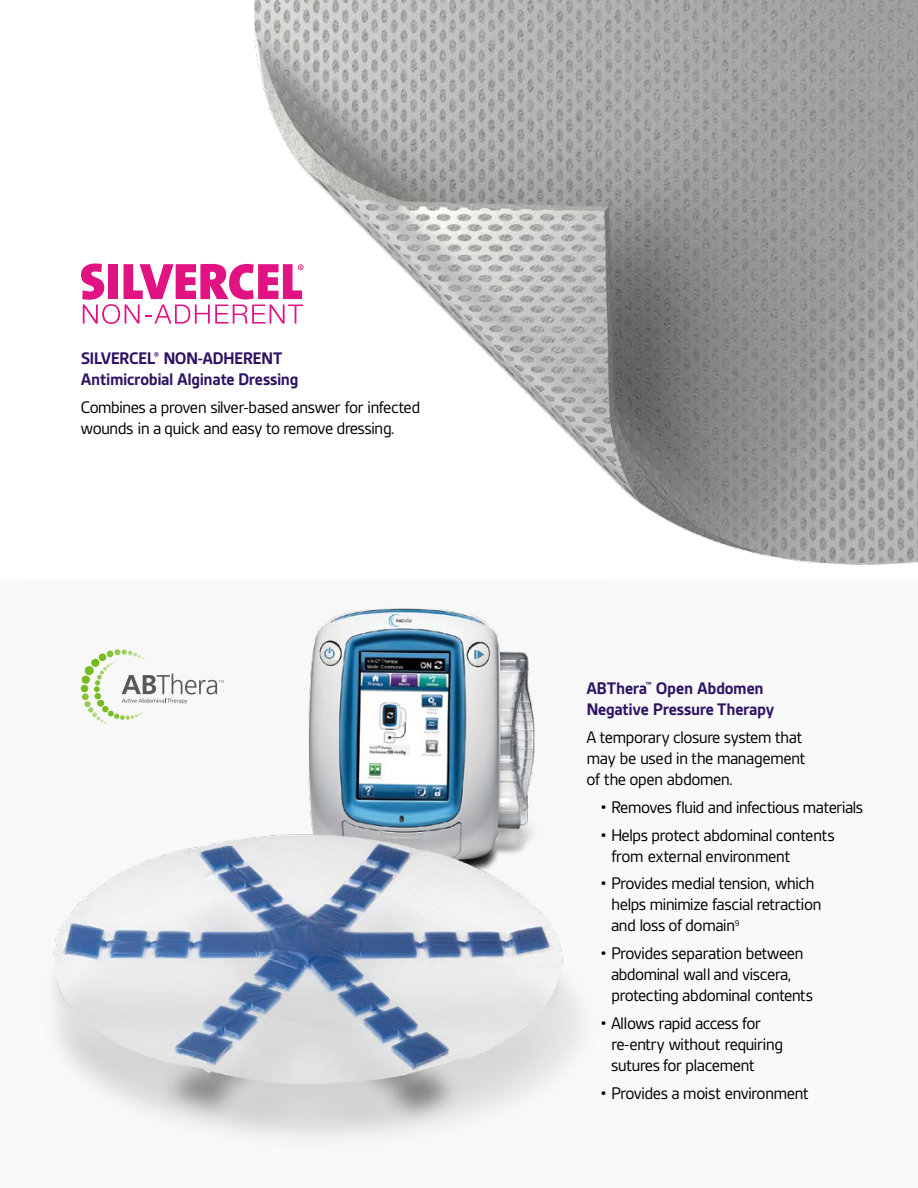
<style>
.page{position:relative;width:918px;height:1188px;background:#fff}
.page>*{position:absolute;margin:0;border:0;box-sizing:border-box;transform-origin:0 0}
.t1{font:18px/21px "Gesta";letter-spacing:-.035em;color:#000}
.t2{font:700 18px/21px "Gesta";letter-spacing:-.02em;color:#2e1363}
.t3{font:700 7.8px "Gesta";color:#2e1363}
</style>
<div class="page">
<div style="left:0;top:579px;width:918px;height:609px;background:#f8f9f8"></div>
<img style="left:246px;top:0;width:672px;height:565px">
<svg style="left:81px;top:264px;width:223px;height:60px"></svg>
<img style="left:53px;top:608px;width:528px;height:529px">
<div style="left:81px;top:685px;width:7px;height:7px;background:#77bc1f;border-radius:50%"></div>
<svg style="left:82px;top:649px;width:142px;height:76px"></svg>
<p class="t2" style="left:81px;top:348px;width:219px">SILVERCEL<sup>®</sup> NON-ADHERENT<br>Antimicrobial Alginate Dressing</p>
<p class="t1" style="left:81px;top:396px;width:341px">Combines a proven silver-based answer for infected wounds in a quick and easy to remove dressing.</p>
<p class="t2" style="left:586px;top:678px;width:62px">ABThera</p>
<p class="t3" style="left:646px;top:680px;width:7px">™</p>
<p class="t2" style="left:587px;top:678px;width:189px;text-indent:69px">Open Abdomen<br>Negative Pressure Therapy</p>
<p class="t1" style="left:587px;top:727px;width:220px">A temporary closure system that may be used in the management of the open abdomen.</p>
<p class="t1" style="left:600px;top:796px;width:265px">• Removes fluid and infectious materials</p>
<p class="t1" style="left:611px;top:824px;width:225px;text-indent:-11px">• Helps protect abdominal contents from external environment</p>
<p class="t1" style="left:611px;top:873px;width:212px;text-indent:-11px">• Provides medial tension, which helps minimize fascial retraction and loss of domain<sup>9</sup></p>
<p class="t1" style="left:611px;top:943px;width:203px;text-indent:-11px">• Provides separation between abdominal wall and viscera, protecting abdominal contents</p>
<p class="t1" style="left:611px;top:1012px;width:174px;text-indent:-11px">• Allows rapid access for re-entry without requiring sutures for placement</p>
<p class="t1" style="left:600px;top:1082px;width:210px">• Provides a moist environment</p>
</div>
